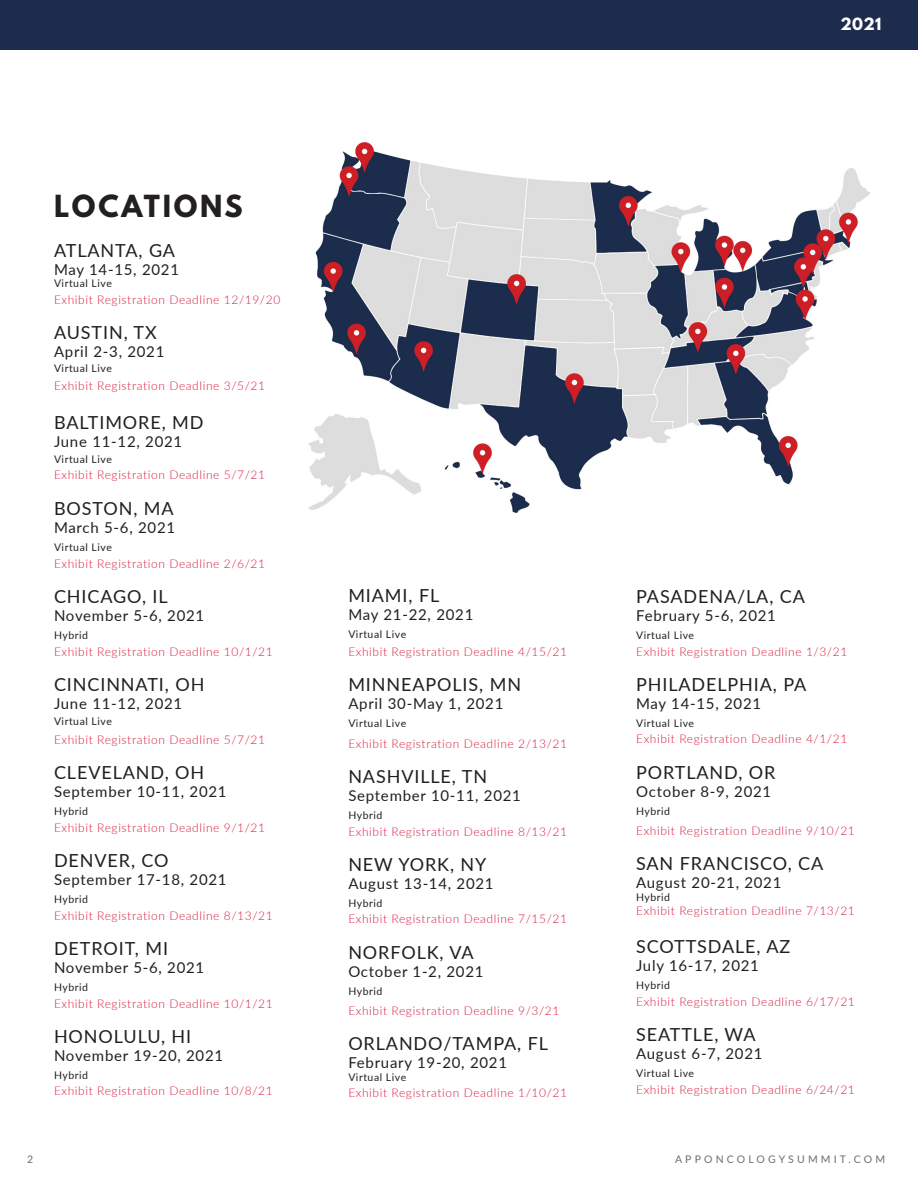
<style>
.page{position:relative;width:918px;height:1188px;background:#fff}
.page>*{position:absolute;margin:0;border:0;box-sizing:border-box;transform-origin:0 0}
.t1{font:700 27px "League Spartan";letter-spacing:.1em;color:#231f20}
.t2{font:18px "Lato";letter-spacing:.05em;color:#231f20}
.t3{font:15px "Lato";letter-spacing:.05em;color:#231f20}
.t4{font:700 15px "League Spartan";color:#fff}
.t5{font:300 12px "Lato";letter-spacing:.05em;color:#da1d41}
.t6{font:10.5px "Lato";letter-spacing:.05em;color:#231f20}
.t7{font:10.5px "Lato";letter-spacing:.3em;color:#6c6d70}
</style>
<div class="page">
<div style="left:0;top:0;width:918px;height:50px;background:#1d2c4c"></div>
<img style="left:309px;top:143px;width:560px;height:369px">
<p class="t1" style="left:54px;top:185px;width:190px">LOCATIONS</p>
<p class="t2" style="left:54px;top:237px;width:123px">ATLANTA, GA</p>
<p class="t3" style="left:54px;top:258px;width:127px">May 14-15, 2021</p>
<p class="t6" style="left:54px;top:276px;width:59px">Virtual Live</p>
<p class="t5" style="left:54px;top:291px;width:228px">Exhibit Registration Deadline 12/19/20</p>
<p class="t2" style="left:54px;top:320px;width:104px">AUSTIN, TX</p>
<p class="t3" style="left:54px;top:341px;width:112px">April 2-3, 2021</p>
<p class="t6" style="left:54px;top:361px;width:59px">Virtual Live</p>
<p class="t5" style="left:54px;top:378px;width:213px">Exhibit Registration Deadline 3/5/21</p>
<p class="t2" style="left:54px;top:409px;width:151px">BALTIMORE, MD</p>
<p class="t3" style="left:54px;top:430px;width:130px">June 11-12, 2021</p>
<p class="t6" style="left:54px;top:452px;width:59px">Virtual Live</p>
<p class="t5" style="left:54px;top:466px;width:213px">Exhibit Registration Deadline 5/7/21</p>
<p class="t2" style="left:54px;top:496px;width:121px">BOSTON, MA</p>
<p class="t3" style="left:54px;top:517px;width:123px">March 5-6, 2021</p>
<p class="t6" style="left:54px;top:540px;width:59px">Virtual Live</p>
<p class="t5" style="left:54px;top:555px;width:213px">Exhibit Registration Deadline 2/6/21</p>
<p class="t2" style="left:54px;top:584px;width:115px">CHICAGO, IL</p>
<p class="t3" style="left:54px;top:605px;width:152px">November 5-6, 2021</p>
<p class="t6" style="left:54px;top:628px;width:36px">Hybrid</p>
<p class="t5" style="left:54px;top:643px;width:220px">Exhibit Registration Deadline 10/1/21</p>
<p class="t2" style="left:54px;top:671px;width:152px">CINCINNATI, OH</p>
<p class="t3" style="left:54px;top:693px;width:130px">June 11-12, 2021</p>
<p class="t6" style="left:54px;top:714px;width:59px">Virtual Live</p>
<p class="t5" style="left:54px;top:731px;width:213px">Exhibit Registration Deadline 5/7/21</p>
<p class="t2" style="left:54px;top:759px;width:152px">CLEVELAND, OH</p>
<p class="t3" style="left:54px;top:781px;width:174px">September 10-11, 2021</p>
<p class="t6" style="left:54px;top:804px;width:36px">Hybrid</p>
<p class="t5" style="left:54px;top:819px;width:213px">Exhibit Registration Deadline 9/1/21</p>
<p class="t2" style="left:54px;top:847px;width:116px">DENVER, CO</p>
<p class="t3" style="left:54px;top:869px;width:174px">September 17-18, 2021</p>
<p class="t6" style="left:54px;top:891px;width:36px">Hybrid</p>
<p class="t5" style="left:54px;top:907px;width:220px">Exhibit Registration Deadline 8/13/21</p>
<p class="t2" style="left:54px;top:935px;width:116px">DETROIT, MI</p>
<p class="t3" style="left:54px;top:957px;width:152px">November 5-6, 2021</p>
<p class="t6" style="left:54px;top:979px;width:36px">Hybrid</p>
<p class="t5" style="left:54px;top:995px;width:220px">Exhibit Registration Deadline 10/1/21</p>
<p class="t2" style="left:54px;top:1023px;width:139px">HONOLULU, HI</p>
<p class="t3" style="left:54px;top:1044px;width:171px">November 19-20, 2021</p>
<p class="t6" style="left:54px;top:1067px;width:36px">Hybrid</p>
<p class="t5" style="left:54px;top:1083px;width:220px">Exhibit Registration Deadline 10/8/21</p>
<p class="t7" style="left:27px;top:1152px;width:8px">2</p>
<p class="t2" style="left:348px;top:583px;width:92px">MIAMI, FL</p>
<p class="t3" style="left:348px;top:604px;width:127px">May 21-22, 2021</p>
<p class="t6" style="left:348px;top:627px;width:59px">Virtual Live</p>
<p class="t5" style="left:348px;top:643px;width:220px">Exhibit Registration Deadline 4/15/21</p>
<p class="t2" style="left:348px;top:672px;width:174px">MINNEAPOLIS, MN</p>
<p class="t3" style="left:348px;top:693px;width:157px">April 30-May 1, 2021</p>
<p class="t6" style="left:348px;top:716px;width:59px">Virtual Live</p>
<p class="t5" style="left:348px;top:735px;width:220px">Exhibit Registration Deadline 2/13/21</p>
<p class="t2" style="left:348px;top:763px;width:140px">NASHVILLE, TN</p>
<p class="t3" style="left:348px;top:784px;width:174px">September 10-11, 2021</p>
<p class="t6" style="left:348px;top:807px;width:36px">Hybrid</p>
<p class="t5" style="left:348px;top:823px;width:220px">Exhibit Registration Deadline 8/13/21</p>
<p class="t2" style="left:348px;top:851px;width:140px">NEW YORK, NY</p>
<p class="t3" style="left:348px;top:872px;width:147px">August 13-14, 2021</p>
<p class="t6" style="left:348px;top:895px;width:36px">Hybrid</p>
<p class="t5" style="left:348px;top:911px;width:220px">Exhibit Registration Deadline 7/15/21</p>
<p class="t2" style="left:348px;top:939px;width:127px">NORFOLK, VA</p>
<p class="t3" style="left:348px;top:960px;width:137px">October 1-2, 2021</p>
<p class="t6" style="left:348px;top:983px;width:36px">Hybrid</p>
<p class="t5" style="left:348px;top:1002px;width:213px">Exhibit Registration Deadline 9/3/21</p>
<p class="t2" style="left:348px;top:1031px;width:201px">ORLANDO/TAMPA, FL</p>
<p class="t3" style="left:348px;top:1052px;width:160px">February 19-20, 2021</p>
<p class="t6" style="left:348px;top:1069px;width:59px">Virtual Live</p>
<p class="t5" style="left:348px;top:1085px;width:220px">Exhibit Registration Deadline 1/10/21</p>
<p class="t4" style="left:841px;top:12px;width:42px">2021</p>
<p class="t2" style="left:636px;top:583px;width:170px">PASADENA/LA, CA</p>
<p class="t3" style="left:636px;top:604px;width:141px">February 5-6, 2021</p>
<p class="t6" style="left:636px;top:627px;width:59px">Virtual Live</p>
<p class="t5" style="left:636px;top:643px;width:213px">Exhibit Registration Deadline 1/3/21</p>
<p class="t2" style="left:636px;top:671px;width:172px">PHILADELPHIA, PA</p>
<p class="t3" style="left:636px;top:692px;width:127px">May 14-15, 2021</p>
<p class="t6" style="left:636px;top:715px;width:59px">Virtual Live</p>
<p class="t5" style="left:636px;top:731px;width:213px">Exhibit Registration Deadline 4/1/21</p>
<p class="t2" style="left:636px;top:759px;width:141px">PORTLAND, OR</p>
<p class="t3" style="left:636px;top:780px;width:137px">October 8-9, 2021</p>
<p class="t6" style="left:636px;top:803px;width:36px">Hybrid</p>
<p class="t5" style="left:636px;top:822px;width:220px">Exhibit Registration Deadline 9/10/21</p>
<p class="t2" style="left:636px;top:851px;width:189px">SAN FRANCISCO, CA</p>
<p class="t3" style="left:636px;top:872px;width:147px">August 20-21, 2021</p>
<p class="t6" style="left:636px;top:889px;width:36px">Hybrid</p>
<p class="t5" style="left:636px;top:902px;width:220px">Exhibit Registration Deadline 7/13/21</p>
<p class="t2" style="left:636px;top:934px;width:156px">SCOTTSDALE, AZ</p>
<p class="t3" style="left:636px;top:955px;width:124px">July 16-17, 2021</p>
<p class="t6" style="left:636px;top:978px;width:36px">Hybrid</p>
<p class="t5" style="left:636px;top:994px;width:220px">Exhibit Registration Deadline 6/17/21</p>
<p class="t2" style="left:636px;top:1022px;width:121px">SEATTLE, WA</p>
<p class="t3" style="left:636px;top:1043px;width:128px">August 6-7, 2021</p>
<p class="t6" style="left:636px;top:1066px;width:59px">Virtual Live</p>
<p class="t5" style="left:636px;top:1082px;width:220px">Exhibit Registration Deadline 6/24/21</p>
<p class="t7" style="left:675px;top:1152px;width:212px">APPONCOLOGYSUMMIT.COM</p>
</div>
